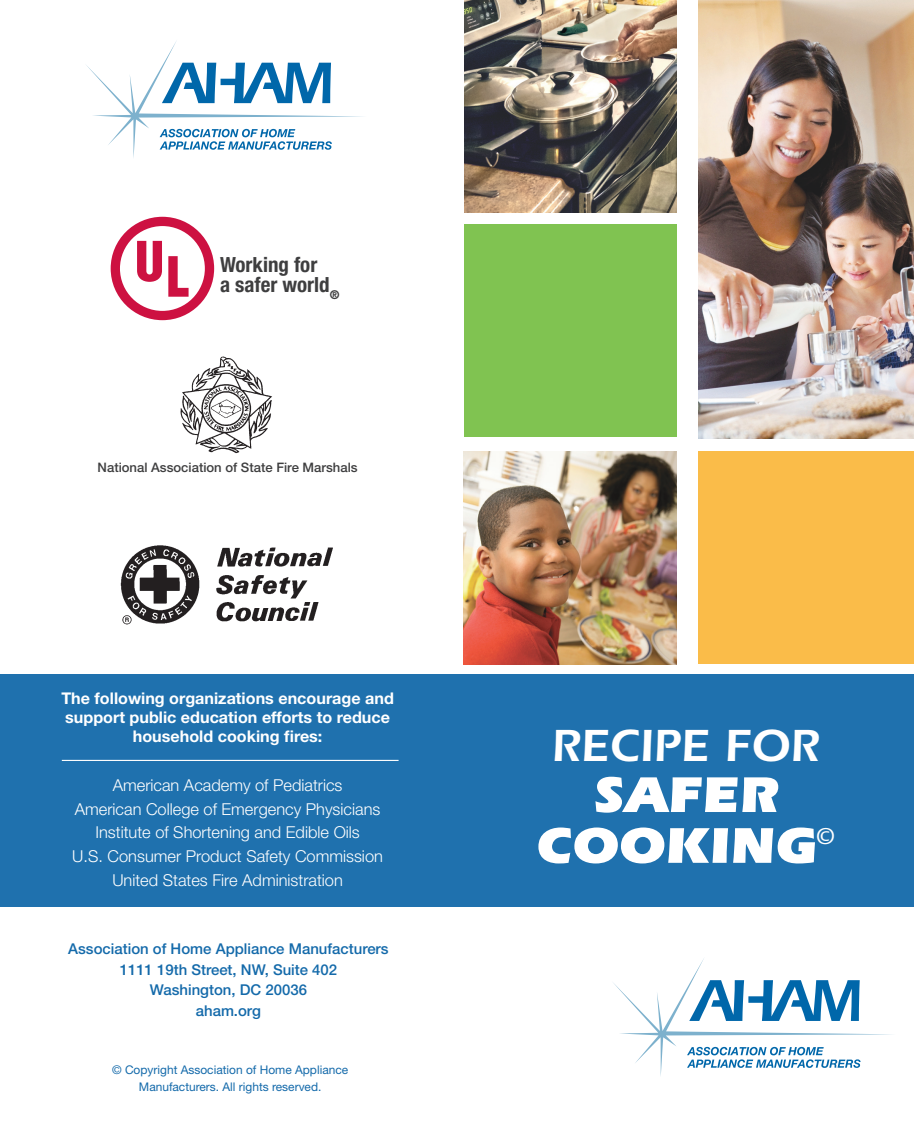
<style>
.page{position:relative;width:914px;height:1134px;background:#fff}
.page>*{position:absolute;margin:0;border:0;box-sizing:border-box;transform-origin:0 0}
.t1{font:900 51.98px/50.8px "Itc Eras";color:#fff;text-align:center}
.t2{font:600 46.55px "Itc Eras";color:#fff}
.BODY{font:700 condensed 21px/19.6px "Helvetica Neue";color:#3e3e3f}
.BODY-2{font:300 16.45px "Helvetica Neue";color:#fff}
.BODY-3{font:700 16.1px/19.1px "Helvetica Neue";color:#fff;text-align:center}
.BODY-4{font:500 14.88px "Helvetica Neue";color:#146aaa}
.BODY-5{font:500 13.12px "Helvetica Neue";color:#3e3e3f}
.BODY-6{font:11.9px/16.4px "Helvetica Neue";color:#146aaa;text-align:center}
</style>
<div class="page">
<div style="left:0;top:674px;width:914px;height:233px;background:#1f71ae"></div>
<svg style="left:86px;top:42px;width:277px;height:116px"></svg>
<svg style="left:613px;top:958px;width:279px;height:118px"></svg>
<img style="left:698px;top:0;width:216px;height:439px">
<img style="left:464px;top:452px;width:212px;height:212px">
<div style="left:464px;top:224px;width:212px;height:212px;background:#80c351"></div>
<div style="left:698px;top:452px;width:216px;height:212px;background:#fabc49"></div>
<img style="left:180px;top:356px;width:92px;height:98px">
<img style="left:120px;top:545px;width:213px;height:80px">
<svg style="left:111px;top:217px;width:103px;height:103px"></svg>
<hr style="left:62px;top:760px;width:336px;height:1px;background:#fff">
<img style="left:464px;top:0;width:212px;height:212px">
<p class="BODY" style="left:220px;top:254px;width:121px">Working for<br>a safer world<sub>®</sub></p>
<p class="BODY-5" style="left:98px;top:460px;width:261px">National Association of State Fire Marshals</p>
<p class="BODY-3" style="left:61px;top:688px;width:334px">The following organizations encourage and support public education efforts to reduce household cooking fires:</p>
<p class="BODY-2" style="left:113px;top:775px;width:231px">American Academy of Pediatrics</p>
<p class="BODY-2" style="left:75px;top:799px;width:307px">American College of Emergency Physicians</p>
<p class="BODY-2" style="left:95px;top:823px;width:266px">Institute of Shortening and Edible Oils</p>
<p class="BODY-2" style="left:72px;top:846px;width:312px">U.S. Consumer Product Safety Commission</p>
<p class="BODY-2" style="left:112px;top:870px;width:232px">United States Fire Administration</p>
<p class="BODY-4" style="left:68px;top:940px;width:322px">Association of Home Appliance Manufacturers</p>
<p class="BODY-4" style="left:120px;top:960px;width:219px">1111 19th Street, NW, Suite 402</p>
<p class="BODY-4" style="left:150px;top:981px;width:159px">Washington, DC 20036</p>
<p class="BODY-4" style="left:196px;top:1002px;width:67px">aham.org</p>
<p class="BODY-6" style="left:112px;top:1062px;width:237px">© Copyright Association of Home Appliance<br>Manufacturers. All rights reserved.</p>
<h1 class="t2" style="left:551px;top:719px;width:269px">RECIPE FOR</h1>
<h1 class="t1" style="left:536px;top:770px;width:301px">SAFER<br>COOKING<sup>©</sup></h1>
</div>
